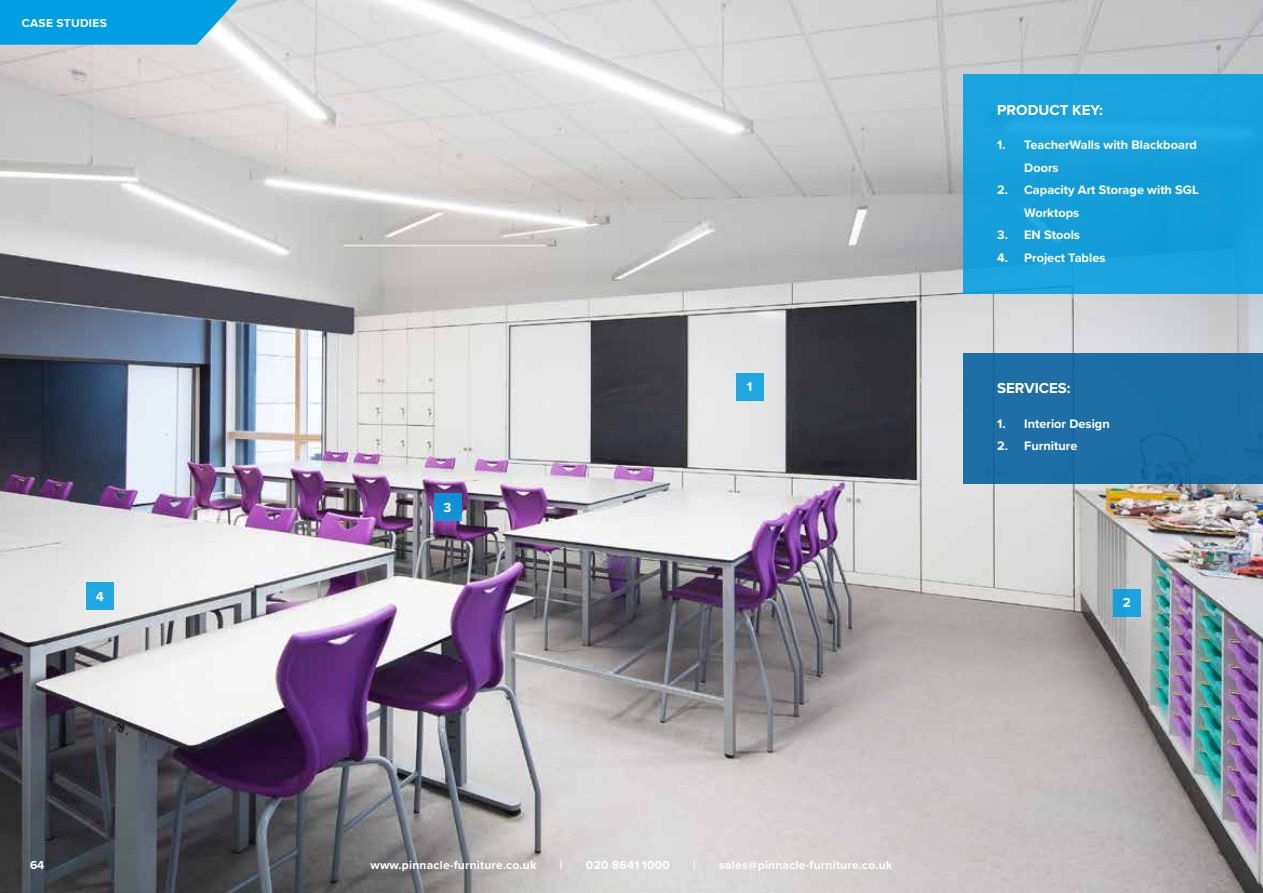
<style>
.page{position:relative;width:1263px;height:893px;background:#fff}
.page>*{position:absolute;margin:0;border:0;box-sizing:border-box;transform-origin:0 0}
.t1{font:700 15px "Proxima Nova";color:#fff}
.t2{font:700 13.5px "Proxima Nova";color:#fff}
.t3{font:700 12.75px/22.5px "Proxima Nova";color:#fff}
.t4{font:700 12px "Proxima Nova";letter-spacing:.02em;color:#fff}
</style>
<div class="page">
<img style="left:0;top:0;width:1263px;height:893px">
<div style="left:86px;top:582px;width:28px;height:28px;background:#1fa9e3"></div>
<div style="left:434px;top:493px;width:27px;height:28px;background:#1090d7"></div>
<div style="left:1113px;top:589px;width:28px;height:27px;background:#19a3de"></div>
<div style="left:736px;top:373px;width:27px;height:28px;background:#1ea8e3"></div>
<div style="left:963px;top:353px;width:300px;height:131px;background:#1d6fa6"></div>
<div style="left:963px;top:74px;width:300px;height:220px;background:#18a2dd"></div>
<svg style="left:0;top:0;width:238px;height:45px;background:#15a5e3"></svg>
<p class="t4" style="left:22px;top:14px;width:87px">CASE STUDIES</p>
<p class="t2" style="left:96px;top:586px;width:10px">4</p>
<p class="t4" style="left:30px;top:856px;width:16px">64</p>
<p class="t2" style="left:444px;top:497px;width:9px">3</p>
<p class="t2" style="left:747px;top:377px;width:7px">1</p>
<p class="t4" style="left:371px;top:856px;width:167px">www.pinnacle-furniture.co.uk</p>
<p class="t4" style="left:560px;top:856px;width:4px">|</p>
<p class="t4" style="left:586px;top:856px;width:85px">020 8641 1000</p>
<p class="t4" style="left:693px;top:856px;width:4px">|</p>
<p class="t4" style="left:719px;top:856px;width:175px">sales@pinnacle-furniture.co.uk</p>
<p class="t1" style="left:997px;top:98px;width:107px">PRODUCT KEY:</p>
<p class="t3" style="left:1024px;top:133px;width:174px;text-indent:-27px">1. TeacherWalls with Blackboard<br>Doors</p>
<p class="t3" style="left:1024px;top:178px;width:176px;text-indent:-27px">2. Capacity Art Storage with SGL<br>Worktops</p>
<p class="t3" style="left:997px;top:223px;width:84px">3. EN Stools</p>
<p class="t3" style="left:997px;top:246px;width:110px">4. Project Tables</p>
<p class="t1" style="left:997px;top:377px;width:75px">SERVICES:</p>
<p class="t3" style="left:997px;top:412px;width:114px">1. Interior Design</p>
<p class="t3" style="left:997px;top:435px;width:82px">2. Furniture</p>
<p class="t2" style="left:1123px;top:592px;width:10px">2</p>
</div>
